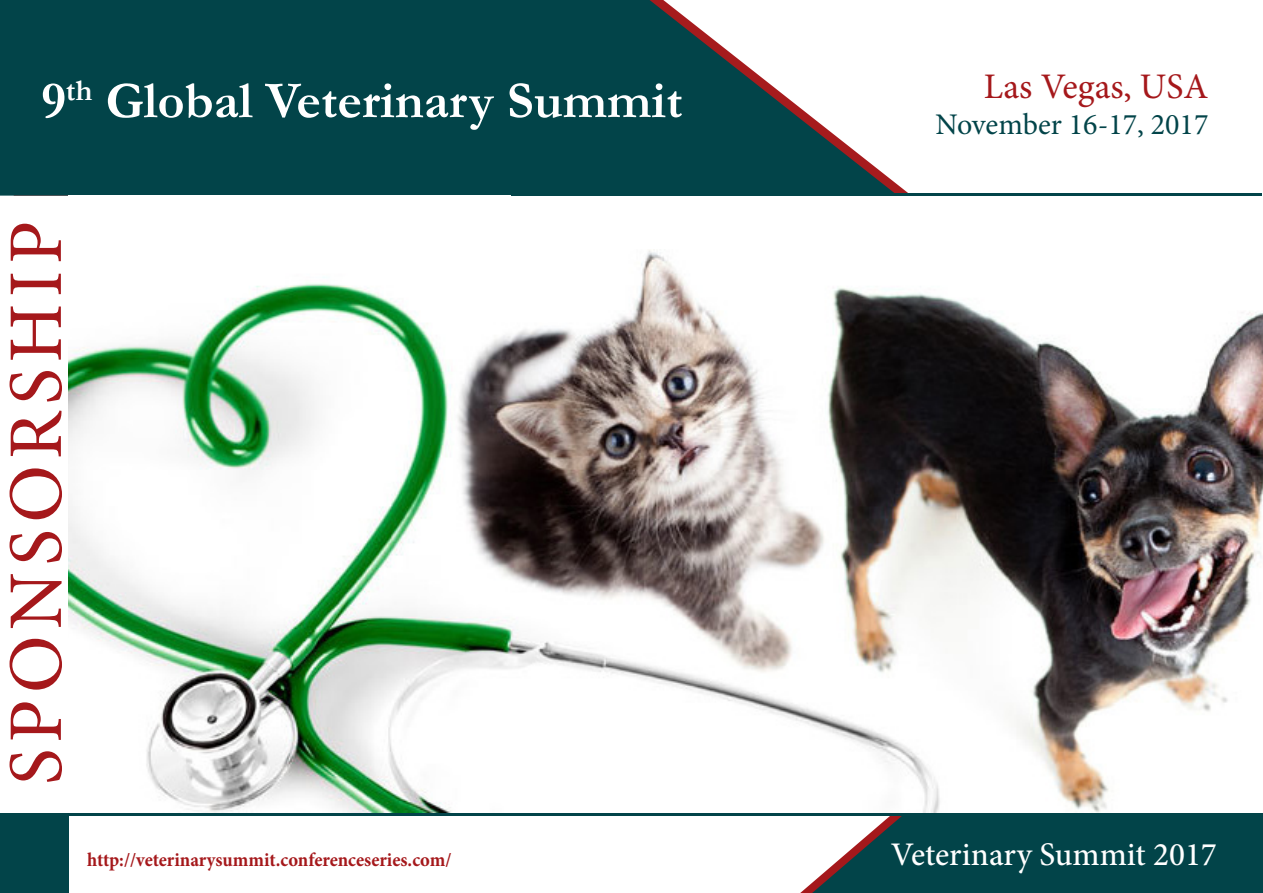
<style>
.page{position:relative;width:1263px;height:893px;background:#fff}
.page>*{position:absolute;margin:0;border:0;box-sizing:border-box;transform-origin:0 0}
.t1{font:77.25px "Minion Pro";letter-spacing:.08em;color:#a5181b}
.t2{font:700 52.5px "Garamond";color:#fff}
.t3{font:36px "Minion Pro";color:#a5181b}
.t4{font:500 33px "Minion Pro";color:#fff}
.t5{font:30px "Minion Pro";color:#024449}
.t6{font:700 19.5px "Minion Pro";color:#a5181b;scale:.95 1}
</style>
<div class="page">
<div style="left:0;top:815px;width:68px;height:78px;background:#024449"></div>
<svg style="left:800px;top:812px;width:463px;height:81px;background:#21575b"></svg>
<svg style="left:0;top:0;width:898px;height:196px;background:#245b5f"></svg>
<img style="left:69px;top:250px;width:1194px;height:562px">
<hr style="left:0;top:813px;width:1262px;height:3px;background:#024449">
<hr style="left:512px;top:193px;width:750px;height:3px;background:#024449">
<p class="t2" style="left:41px;top:65px;width:643px">9<sup>th</sup> Global Veterinary Summit</p>
<p class="t1" style="left:-16px;top:785px;width:566px;rotate:-90deg">SPONSORSHIP</p>
<p class="t3" style="left:984px;top:63px;width:226px">Las Vegas, USA</p>
<p class="t5" style="left:936px;top:105px;width:274px">November 16-17, 2017</p>
<p class="t6" style="left:87px;top:846px;width:385px">http://veterinarysummit.conferenceseries.com/</p>
<p class="t4" style="left:891px;top:832px;width:327px">Veterinary Summit 2017</p>
</div>
